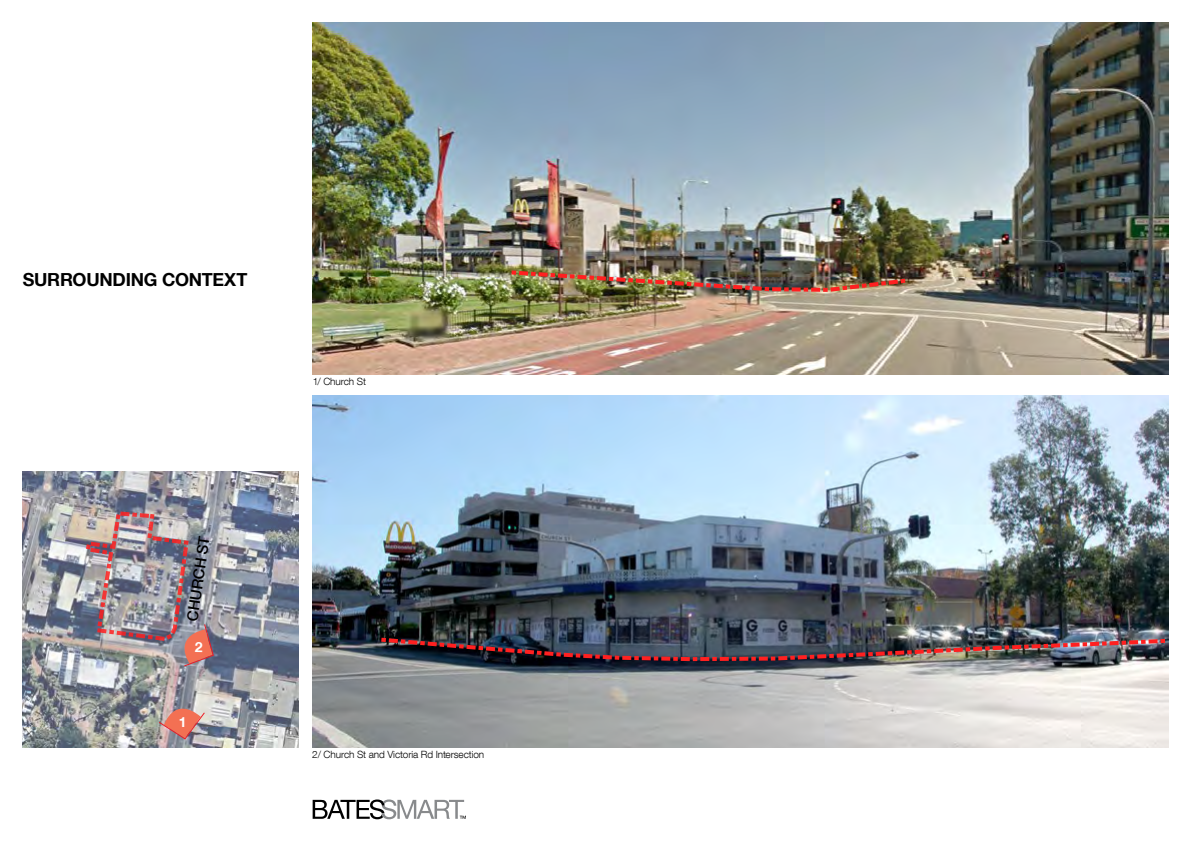
<style>
.page{position:relative;width:1191px;height:842px;background:#fff}
.page>*{position:absolute;margin:0;border:0;box-sizing:border-box;transform-origin:0 0}
.t1{font:700 18px "Helvetica Neue LT Com";letter-spacing:-.015em;color:#000}
.t2{font:500 15px "Helvetica Neue LT Com";color:#000}
.t3{font:700 14px "Helvetica Neue LT Com";color:#fff}
.t4{font:300 10px "Helvetica Neue LT Com";letter-spacing:-.01em;color:#000}
</style>
<div class="page">
<img style="left:313px;top:23px;width:855px;height:351px">
<img style="left:502px;top:268px;width:405px;height:26px">
<img style="left:23px;top:471px;width:275px;height:276px">
<svg style="left:158px;top:694px;width:48px;height:46px;background:#c4958f"></svg>
<img style="left:313px;top:395px;width:855px;height:352px">
<img style="left:379px;top:635px;width:790px;height:28px">
<svg style="left:313px;top:799px;width:153px;height:20px"></svg>
<img style="left:83px;top:509px;width:131px;height:158px">
<h1 class="t1" style="left:23px;top:268px;width:226px">SURROUNDING CONTEXT</h1>
<h2 class="t2" style="left:183px;top:620px;width:87px;rotate:-82deg">CHURCH ST</h2>
<h3 class="t3" style="left:179px;top:713px;width:9px">1</h3>
<p class="t4" style="left:313px;top:375px;width:55px">1/ Church St</p>
<p class="t4" style="left:312px;top:748px;width:174px">2/ Church St and Victoria Rd Intersection</p>
</div>
